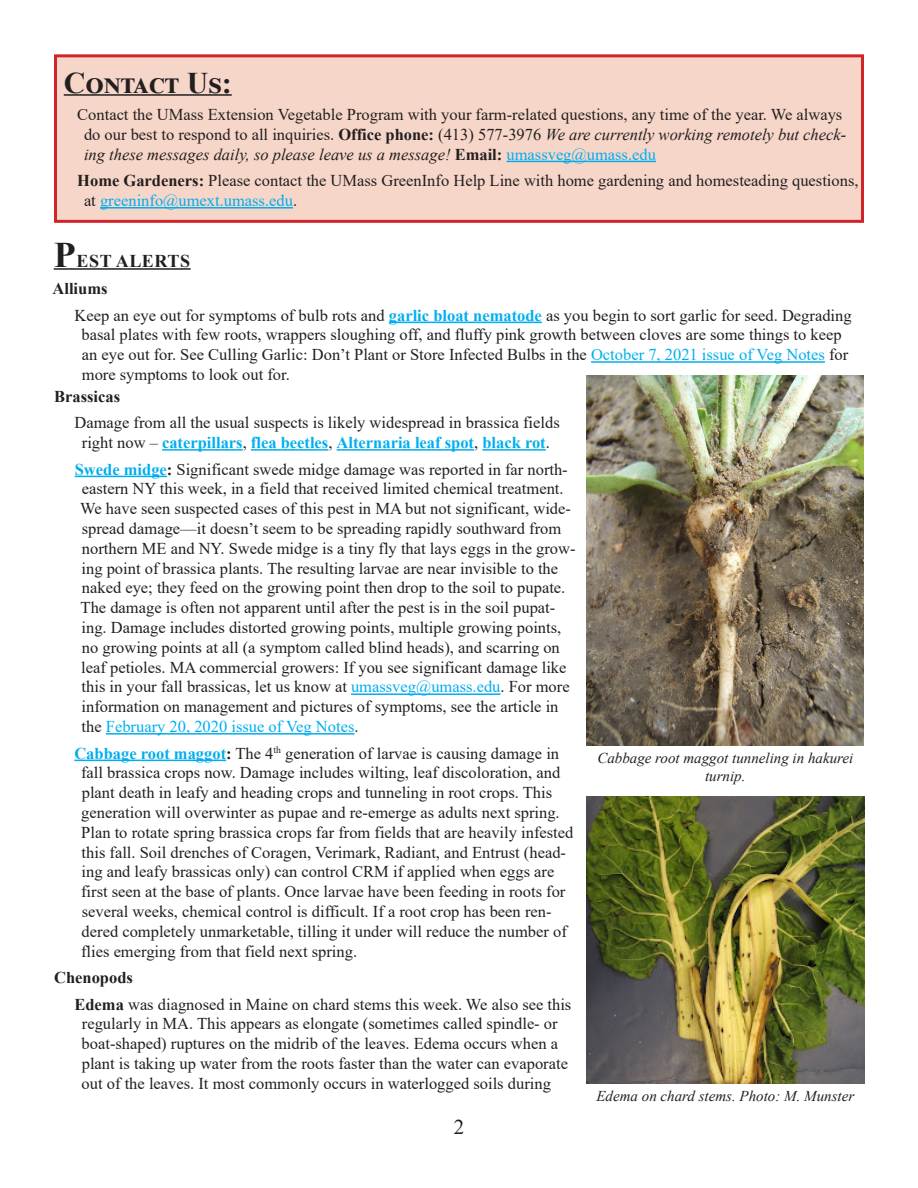
<style>
.page{position:relative;width:918px;height:1188px;background:#fff}
.page>*{position:absolute;margin:0;border:0;box-sizing:border-box;transform-origin:0 0}
.t1{font:700 30px "Times New Roman";color:#231f20}
.t2{font:21px "Times New Roman";color:#231f20}
.t3{font:700 18px "Times New Roman";letter-spacing:.035em;color:#231f20}
.Bulleted_List{font:16.5px/19.8px "Times New Roman";color:#231f20}
.Paragraph_Heading{font:700 16.5px "Times New Roman";color:#231f20}
.t4{font:italic 15px/18px "Times New Roman";color:#231f20;text-align:center}
.s1{font-weight:700}
.s2{font-style:italic}
.s3{color:#00aeef}
.s4{font-size:36px}
.s5{font-weight:700;color:#00aeef}
</style>
<div class="page">
<hr style="left:54px;top:268px;width:137px;height:2px;background:#231f20">
<hr style="left:389px;top:322px;width:153px;height:1px;background:#00aeef">
<hr style="left:591px;top:361px;width:234px;height:2px;background:#00aeef">
<hr style="left:162px;top:449px;width:81px;height:2px;background:#00aeef">
<hr style="left:251px;top:449px;width:77px;height:2px;background:#00aeef">
<hr style="left:337px;top:449px;width:137px;height:2px;background:#00aeef">
<hr style="left:482px;top:449px;width:64px;height:2px;background:#00aeef">
<hr style="left:75px;top:476px;width:92px;height:1px;background:#00aeef">
<hr style="left:351px;top:693px;width:150px;height:2px;background:#00aeef">
<hr style="left:106px;top:733px;width:248px;height:2px;background:#00aeef">
<hr style="left:74px;top:760px;width:152px;height:1px;background:#00aeef">
<div style="left:56px;top:56px;width:806px;height:165px;background:#f6d6c8"></div>
<hr style="left:64px;top:94px;width:168px;height:2px;background:#231f20">
<hr style="left:507px;top:161px;width:149px;height:1px;background:#00aeef">
<hr style="left:100px;top:207px;width:193px;height:2px;background:#00aeef">
<div style="left:54px;top:54px;width:810px;height:169px;border:3px solid #d1232a"></div>
<img style="left:587px;top:376px;width:277px;height:370px">
<img style="left:586px;top:796px;width:279px;height:288px">
<p class="t1" style="left:64px;top:62px;width:169px">Contact Us:</p>
<p class="Bulleted_List" style="left:84px;top:104px;width:764px;text-indent:-7px">Contact the UMass Extension Vegetable Program with your farm-related questions, any time of the year. We always do our best to respond to all inquiries. <span class="s1">Office phone:</span> (413) 577-3976 <span class="s2">We are currently working remotely but check&shy;ing these messages daily, so please leave us a message!</span> <span class="s1">Email:</span> <span class="s3">umassveg@umass.edu</span></p>
<p class="Bulleted_List" style="left:84px;top:170px;width:776px;text-indent:-7px"><span class="s1">Home Gardeners:</span> Please contact the UMass GreenInfo Help Line with home gardening and homesteading questions, at <span class="s3">greeninfo@umext.umass.edu</span>.</p>
<p class="t3" style="left:54px;top:248px;width:138px"><span class="s4">P</span>EST ALERTS</p>
<p class="Paragraph_Heading" style="left:53px;top:277px;width:57px">Alliums</p>
<p class="Bulleted_List" style="left:82px;top:305px;width:772px;text-indent:-7px">Keep an eye out for symptoms of bulb rots and <span class="s5">garlic bloat nematode</span> as you begin to sort garlic for seed. Degrading basal plates with few roots, wrappers sloughing off, and fluffy pink growth between cloves are some things to keep an eye out for. See Culling Garlic: Don’t Plant or Store Infected Bulbs in the <span class="s3">October 7, 2021 issue of Veg Notes</span> for more symptoms to look out for.</p>
<p class="Paragraph_Heading" style="left:54px;top:384px;width:68px">Brassicas</p>
<p class="Bulleted_List" style="left:75px;top:412px;width:487px;text-align:center">Damage from all the usual suspects is likely widespread in brassica fields right now – <span class="s5">caterpillars</span>, <span class="s5">flea beetles</span>, <span class="s5">Alternaria leaf spot</span>, <span class="s5">black rot</span>.</p>
<p class="Bulleted_List" style="left:80px;top:459px;width:497px;text-indent:-5px"><span class="s5">Swede midge</span><span class="s1">:</span> Significant swede midge damage was reported in far north&shy;eastern NY this week, in a field that received limited chemical treatment.<br>We have seen suspected cases of this pest in MA but not significant, wide&shy;spread damage—it doesn’t seem to be spreading rapidly southward from northern ME and NY. Swede midge is a tiny fly that lays eggs in the grow&shy;ing point of brassica plants. The resulting larvae are near invisible to the naked eye; they feed on the growing point then drop to the soil to pupate.<br>The damage is often not apparent until after the pest is in the soil pupat&shy;ing. Damage includes distorted growing points, multiple growing points, no growing points at all (a symptom called blind heads), and scarring on leaf petioles. MA commercial growers: If you see significant damage like this in your fall brassicas, let us know at <span class="s3">umassveg@umass.edu</span>. For more information on management and pictures of symptoms, see the article in the <span class="s3">February 20, 2020 issue of Veg Notes</span>.</p>
<p class="Bulleted_List" style="left:81px;top:743px;width:494px;text-indent:-7px"><span class="s5">Cabbage root maggot</span><span class="s1">:</span> The 4<sup>th</sup> generation of larvae is causing damage in fall brassica crops now. Damage includes wilting, leaf discoloration, and plant death in leafy and heading crops and tunneling in root crops. This generation will overwinter as pupae and re-emerge as adults next spring.<br>Plan to rotate spring brassica crops far from fields that are heavily infested this fall. Soil drenches of Coragen, Verimark, Radiant, and Entrust (head&shy;ing and leafy brassicas only) can control CRM if applied when eggs are first seen at the base of plants. Once larvae have been feeding in roots for several weeks, chemical control is difficult. If a root crop has been ren&shy;dered completely unmarketable, tilling it under will reduce the number of flies emerging from that field next spring.</p>
<p class="Paragraph_Heading" style="left:54px;top:966px;width:80px">Chenopods</p>
<p class="Bulleted_List" style="left:82px;top:994px;width:491px;text-indent:-7px"><span class="s1">Edema</span> was diagnosed in Maine on chard stems this week. We also see this regularly in MA. This appears as elongate (sometimes called spindle- or boat-shaped) ruptures on the midrib of the leaves. Edema occurs when a plant is taking up water from the roots faster than the water can evaporate out of the leaves. It most commonly occurs in waterlogged soils during</p>
<p class="t4" style="left:597px;top:748px;width:257px">Cabbage root maggot tunneling in hakurei turnip.</p>
<p class="t4" style="left:596px;top:1087px;width:259px">Edema on chard stems. Photo: M. Munster</p>
<p class="t2" style="left:454px;top:1112px;width:12px">2</p>
</div>
